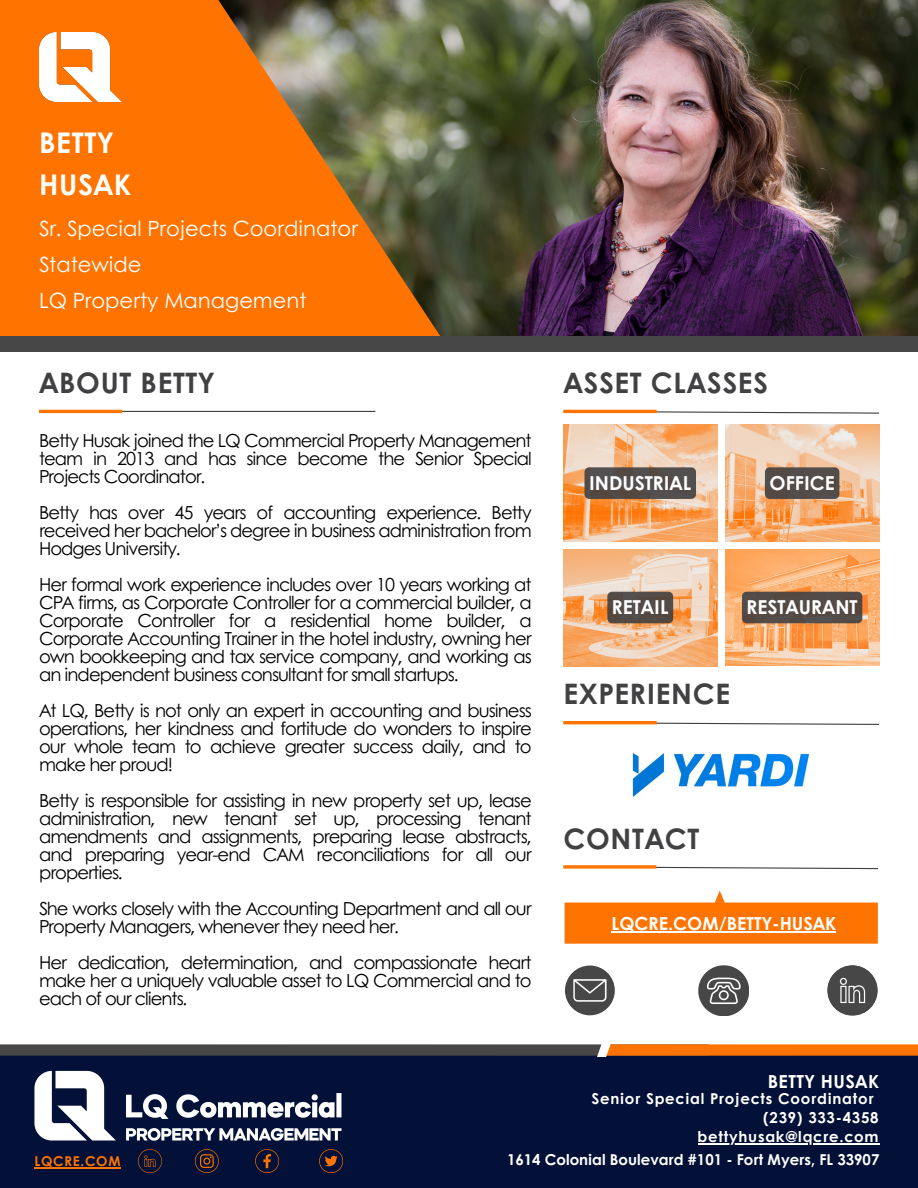
<style>
.page{position:relative;width:918px;height:1188px;background:#fff}
.page>*{position:absolute;margin:0;border:0;box-sizing:border-box;transform-origin:0 0}
.t1{font:700 28.5px/41.7px "Century Gothic";letter-spacing:.025em;color:#fff}
.t2{font:700 28.2px "Century Gothic";letter-spacing:.025em;color:#414042}
.t3{font:21px/36px "Century Gothic";color:#fff}
.t4{font:700 19.2px "Century Gothic";color:#fff}
.t5{font:18px/18px "Century Gothic";letter-spacing:-.05em;color:#000;text-align:justify}
.t6{font:700 18px "Century Gothic";color:#fff}
.t7{font:700 18px "Century Gothic";letter-spacing:.025em;color:#fff}
.t8{font:700 15px "Century Gothic";letter-spacing:.05em;color:#fff}
.t9{font:700 15px "Century Gothic";color:#fff}
.t10{font:700 13.5px "Century Gothic";letter-spacing:.05em;color:#ff7300}
</style>
<div class="page">
<img style="left:0;top:0;width:918px;height:1188px">
<hr style="left:35px;top:1167px;width:86px;height:1px;background:#ff7300">
<hr style="left:698px;top:1144px;width:181px;height:1px;background:#fff">
<svg style="left:562px;top:410px;width:318px;height:4px"></svg>
<hr style="left:563px;top:410px;width:94px;height:3px;background:#ff7300">
<img style="left:629px;top:746px;width:184px;height:54px">
<svg style="left:562px;top:722px;width:318px;height:4px"></svg>
<hr style="left:563px;top:721px;width:94px;height:3px;background:#ff7300">
<img style="left:725px;top:425px;width:154px;height:117px">
<img style="left:563px;top:425px;width:155px;height:117px">
<img style="left:563px;top:549px;width:155px;height:117px">
<div style="left:585px;top:467px;width:111px;height:32px;background:#414042;border-radius:5px;opacity:.9"></div>
<div style="left:765px;top:467px;width:74px;height:32px;background:#534c49;border-radius:5px"></div>
<div style="left:607px;top:592px;width:66px;height:31px;background:#534b47;border-radius:5px"></div>
<img style="left:725px;top:549px;width:154px;height:117px">
<div style="left:742px;top:592px;width:120px;height:31px;background:#534b46;border-radius:5px"></div>
<svg style="left:562px;top:866px;width:317px;height:4px"></svg>
<svg style="left:563px;top:865px;width:93px;height:4px"></svg>
<img style="left:35px;top:1070px;width:308px;height:71px">
<svg style="left:698px;top:965px;width:51px;height:51px"></svg>
<p class="t1" style="left:39px;top:121px;width:94px">BETTY<br>HUSAK</p>
<h5 class="t3" style="left:39px;top:209px;width:321px">Sr. Special Projects Coordinator<br>Statewide<br>LQ Property Management</h5>
<p class="t2" style="left:39px;top:361px;width:177px">ABOUT BETTY</p>
<h1 class="t5" style="left:39px;top:431px;width:494px">Betty Husak joined the LQ Commercial Property Management team in 2013 and has since become the Senior Special Projects Coordinator.</h1>
<h1 class="t5" style="left:39px;top:503px;width:494px">Betty has over 45 years of accounting experience. Betty received her bachelor’s degree in business administration from Hodges University.</h1>
<h5 class="t5" style="left:39px;top:575px;width:494px">Her formal work experience includes over 10 years working at CPA firms, as Corporate Controller for a commercial builder, a Corporate Controller for a residential home builder, a Corporate Accounting Trainer in the hotel industry, owning her own bookkeeping and tax service company, and working as an independent business consultant for small startups.</h5>
<h5 class="t5" style="left:39px;top:701px;width:494px">At LQ, Betty is not only an expert in accounting and business operations, her kindness and fortitude do wonders to inspire our whole team to achieve greater success daily, and to make her proud!</h5>
<h5 class="t5" style="left:39px;top:791px;width:494px">Betty is responsible for assisting in new property set up, lease administration, new tenant set up, processing tenant amendments and assignments, preparing lease abstracts, and preparing year-end CAM reconciliations for all our properties.</h5>
<h5 class="t5" style="left:39px;top:899px;width:494px">She works closely with the Accounting Department and all our<br>Property Managers, whenever they need her.</h5>
<h5 class="t5" style="left:39px;top:953px;width:494px">Her dedication, determination, and compassionate heart make her a uniquely valuable asset to LQ Commercial and to each of our clients.</h5>
<h2 class="t2" style="left:563px;top:361px;width:206px">ASSET CLASSES</h2>
<h2 class="t4" style="left:589px;top:468px;width:104px">INDUSTRIAL</h2>
<h1 class="t4" style="left:770px;top:468px;width:67px">OFFICE</h1>
<p class="t4" style="left:612px;top:593px;width:58px">RETAIL</p>
<h4 class="t4" style="left:747px;top:593px;width:113px">RESTAURANT</h4>
<h2 class="t2" style="left:563px;top:673px;width:168px">EXPERIENCE</h2>
<p class="t2" style="left:563px;top:817px;width:138px">CONTACT</p>
<p class="t6" style="left:611px;top:910px;width:226px">LQCRE.COM/BETTY-HUSAK</p>
<p class="t10" style="left:35px;top:1151px;width:88px">LQCRE.COM</p>
<p class="t7" style="left:768px;top:1068px;width:113px">BETTY HUSAK</p>
<p class="t8" style="left:592px;top:1087px;width:284px">Senior Special Projects Coordinator</p>
<p class="t8" style="left:763px;top:1106px;width:117px">(239) 333-4358</p>
<p class="t8" style="left:698px;top:1126px;width:183px">bettyhusak@lqcre.com</p>
<p class="t9" style="left:507px;top:1148px;width:374px">1614 Colonial Boulevard #101 - Fort Myers, FL 33907</p>
</div>
